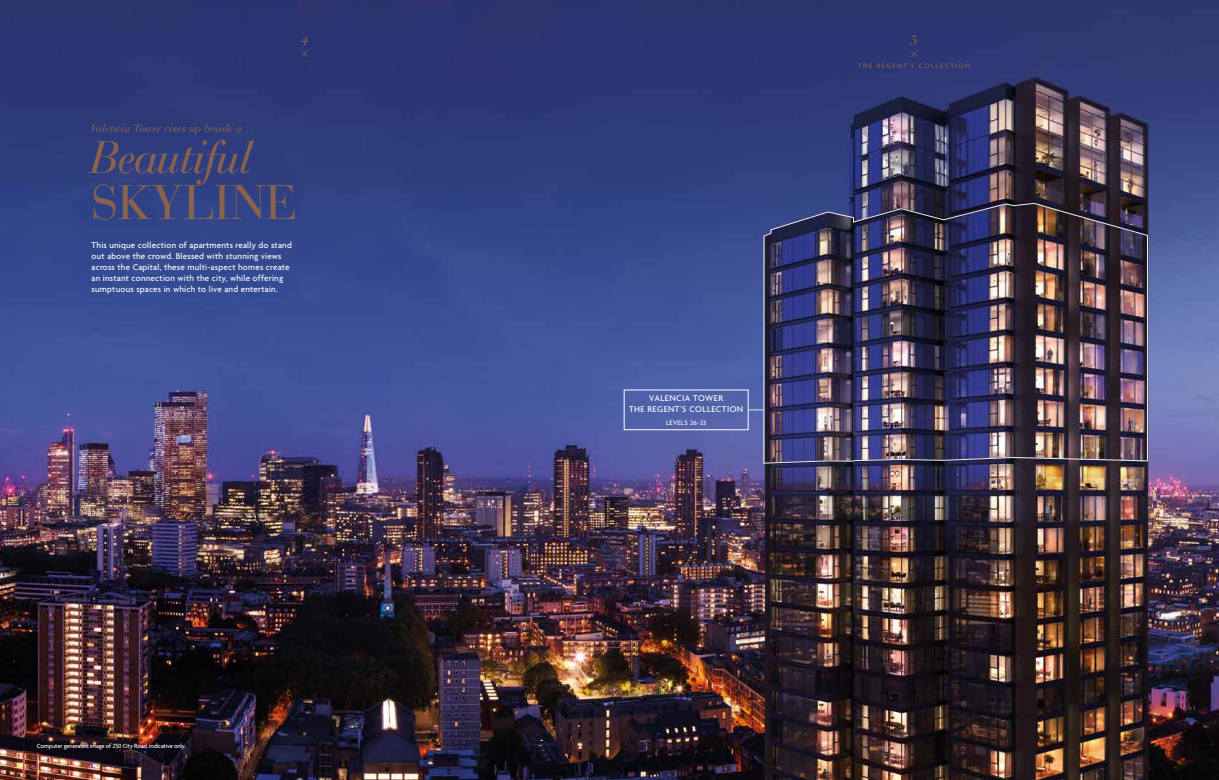
<style>
.page{position:relative;width:1219px;height:780px;background:#fff}
.page>*{position:absolute;margin:0;border:0;box-sizing:border-box;transform-origin:0 0}
.t1{font:italic 48px "Bauer Bodoni BT";color:#8b634b}
.t2{font:48px "Bauer Bodoni CE";letter-spacing:-.01em;color:#8b634b}
.t3{font:italic 15px "Bauer Bodoni BT";color:#8b634b}
.t4{font:italic 12px "Bauer Bodoni BT";letter-spacing:.025em;color:#8c644c}
.t5{font:500 9px/11px "Agenda";letter-spacing:.025em;color:#fff}
.t6{font:500 9px/10.8px "Agenda";letter-spacing:.05em;color:#fff;text-align:center}
.t7{font:500 7px "Agenda";letter-spacing:.2em;color:#8b634b}
.t8{font:500 7px "Agenda";letter-spacing:.05em;color:#fff}
.t9{font:500 6.5px "Agenda";letter-spacing:-.025em;color:#fff}
</style>
<div class="page">
<img style="left:0;top:0;width:1219px;height:780px">
<div style="left:33px;top:740px;width:154px;height:12px;background:#000;opacity:.75"></div>
<img style="left:763px;top:202px;width:385px;height:262px">
<svg style="left:748px;top:409px;width:15px;height:1px"></svg>
<div style="left:624px;top:390px;width:124px;height:40px;border:1px solid #fff"></div>
<svg style="left:301px;top:50px;width:7px;height:7px"></svg>
<svg style="left:911px;top:50px;width:6px;height:7px"></svg>
<h2 class="t3" style="left:301px;top:31px;width:9px">4</h2>
<h2 class="t3" style="left:911px;top:31px;width:9px">5</h2>
<h3 class="t4" style="left:92px;top:121px;width:164px">Valencia Tower rises up beside a…</h3>
<h1 class="t1" style="left:92px;top:127px;width:163px">Beautiful</h1>
<h1 class="t2" style="left:92px;top:174px;width:208px">SKYLINE</h1>
<p class="t5" style="left:92px;top:240px;width:202px">This unique collection of apartments really do stand out above the crowd. Blessed with stunning views across the Capital, these multi-aspect homes create an instant connection with the city, while offering sumptuous spaces in which to live and entertain.</p>
<p class="t9" style="left:37px;top:742px;width:150px">Computer generated image of 250 City Road, indicative only.</p>
<p class="t7" style="left:858px;top:61px;width:113px">THE REGENT’S COLLECTION</p>
<p class="t6" style="left:629px;top:394px;width:116px">VALENCIA TOWER<br>THE REGENT’S COLLECTION</p>
<p class="t8" style="left:666px;top:418px;width:42px">LEVELS 26-33</p>
</div>
